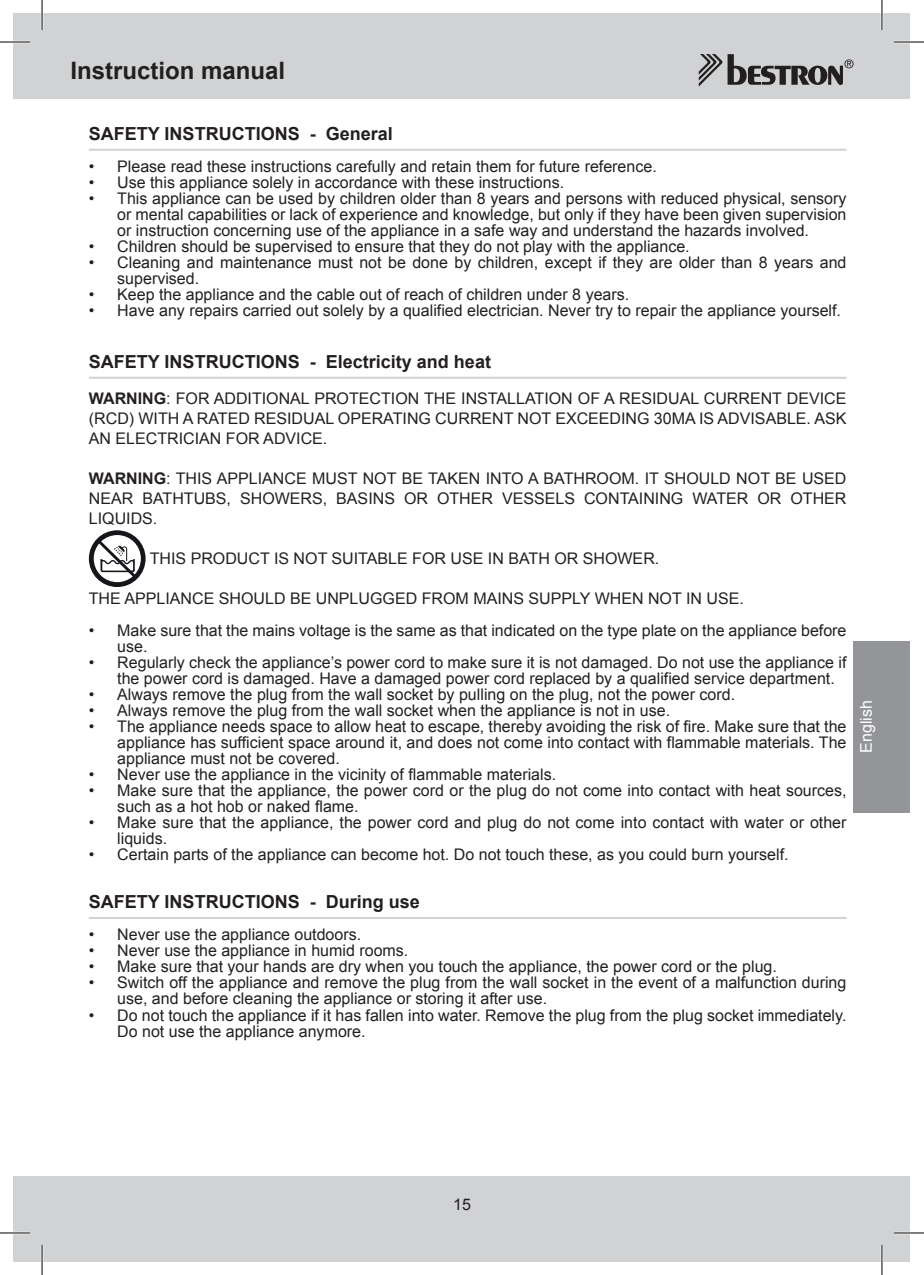
<style>
.page{position:relative;width:924px;height:1275px;background:#fff}
.page>*{position:absolute;margin:0;border:0;box-sizing:border-box;transform-origin:0 0}
.t1{font:700 24px "Arial";color:#231f20}
.t2{font:700 18px "Arial";color:#231f20}
.t3{font:16px/16px "Arial";color:#231f20}
.t4{font:16px "Arial";color:#fff}
.s1{font-weight:700}
</style>
<div class="page">
<div style="left:14px;top:14px;width:895px;height:85px;background:#d1d2d4"></div>
<div style="left:14px;top:1176px;width:895px;height:85px;background:#d1d2d4"></div>
<svg style="left:698px;top:54px;width:155px;height:33px"></svg>
<div style="left:853px;top:641px;width:56px;height:171px;background:#939598"></div>
<hr style="left:89px;top:149px;width:757px;height:2px;background:#d1d2d4">
<hr style="left:89px;top:377px;width:757px;height:2px;background:#d1d2d4">
<hr style="left:89px;top:917px;width:757px;height:2px;background:#d1d2d4">
<svg style="left:89px;top:530px;width:56px;height:57px"></svg>
<hr style="left:0;top:41px;width:30px;height:2px;background:#fff">
<hr style="left:893px;top:41px;width:30px;height:2px;background:#fff">
<hr style="left:0;top:1231px;width:30px;height:3px;background:#fff">
<hr style="left:893px;top:1231px;width:30px;height:3px;background:#fff">
<hr style="left:41px;top:0;width:2px;height:30px;background:#fff">
<hr style="left:41px;top:1245px;width:2px;height:30px;background:#fff">
<hr style="left:880px;top:0;width:2px;height:30px;background:#fff">
<hr style="left:880px;top:1245px;width:2px;height:30px;background:#fff">
<hr style="left:0;top:42px;width:30px;height:1px;background:#000">
<hr style="left:893px;top:42px;width:30px;height:1px;background:#000">
<hr style="left:0;top:1232px;width:30px;height:1px;background:#000">
<hr style="left:893px;top:1232px;width:30px;height:1px;background:#000">
<hr style="left:42px;top:0;width:1px;height:30px;background:#000">
<hr style="left:42px;top:1245px;width:1px;height:30px;background:#000">
<hr style="left:881px;top:0;width:1px;height:30px;background:#000">
<hr style="left:881px;top:1245px;width:1px;height:30px;background:#000">
<h1 class="t1" style="left:70px;top:62px;width:216px">INSTRUCTION MANUAL</h1>
<p class="t2" style="left:89px;top:127px;width:305px">SAFETY INSTRUCTIONS - GENERAL</p>
<p class="t3" style="left:89px;top:159px;width:569px">• Please read these instructions carefully and retain them for future reference.</p>
<p class="t3" style="left:89px;top:175px;width:476px">• Use this appliance solely in accordance with these instructions.</p>
<p class="t3" style="left:117px;top:191px;width:730px;text-align:justify;text-indent:-28px">• This appliance can be used by children older than 8 years and persons with reduced physical, sensory or mental capabilities or lack of experience and knowledge, but only if they have been given supervision or instruction concerning use of the appliance in a safe way and understand the hazards involved.</p>
<p class="t3" style="left:89px;top:239px;width:602px">• Children should be supervised to ensure that they do not play with the appliance.</p>
<p class="t3" style="left:117px;top:255px;width:730px;text-indent:-28px">• Cleaning and maintenance must not be done by children, except if they are older than 8 years and supervised.</p>
<p class="t3" style="left:89px;top:287px;width:541px">• Keep the appliance and the cable out of reach of children under 8 years.</p>
<p class="t3" style="left:89px;top:303px;width:753px">• Have any repairs carried out solely by a qualified electrician. Never try to repair the appliance yourself.</p>
<p class="t2" style="left:89px;top:355px;width:403px">SAFETY INSTRUCTIONS - ELECTRICITY AND HEAT</p>
<p class="t3" style="left:89px;top:389px;width:758px;line-height:20px;text-align:justify"><span class="s1">WARNING</span>: FOR ADDITIONAL PROTECTION THE INSTALLATION OF A RESIDUAL CURRENT DEVICE (RCD) WITH A RATED RESIDUAL OPERATING CURRENT NOT EXCEEDING 30MA IS ADVISABLE. ASK AN ELECTRICIAN FOR ADVICE.</p>
<p class="t3" style="left:89px;top:469px;width:758px;line-height:20px;text-align:justify"><span class="s1">WARNING</span>: THIS APPLIANCE MUST NOT BE TAKEN INTO A BATHROOM. IT SHOULD NOT BE USED NEAR BATHTUBS, SHOWERS, BASINS OR OTHER VESSELS CONTAINING WATER OR OTHER LIQUIDS.</p>
<p class="t3" style="left:150px;top:551px;width:511px">THIS PRODUCT IS NOT SUITABLE FOR USE IN BATH OR SHOWER.</p>
<p class="t3" style="left:89px;top:591px;width:656px">THE APPLIANCE SHOULD BE UNPLUGGED FROM MAINS SUPPLY WHEN NOT IN USE.</p>
<p class="t3" style="left:117px;top:623px;width:730px;text-indent:-28px">• Make sure that the mains voltage is the same as that indicated on the type plate on the appliance before use.</p>
<p class="t3" style="left:117px;top:655px;width:730px;text-indent:-28px">• Regularly check the appliance’s power cord to make sure it is not damaged. Do not use the appliance if the power cord is damaged. Have a damaged power cord replaced by a qualified service department.</p>
<p class="t3" style="left:89px;top:687px;width:647px">• Always remove the plug from the wall socket by pulling on the plug, not the power cord.</p>
<p class="t3" style="left:89px;top:703px;width:582px">• Always remove the plug from the wall socket when the appliance is not in use.</p>
<p class="t3" style="left:117px;top:719px;width:730px;text-align:justify;text-indent:-28px">• The appliance needs space to allow heat to escape, thereby avoiding the risk of fire. Make sure that the appliance has sufficient space around it, and does not come into contact with flammable materials. The appliance must not be covered.</p>
<p class="t3" style="left:89px;top:767px;width:468px">• Never use the appliance in the vicinity of flammable materials.</p>
<p class="t3" style="left:117px;top:783px;width:730px;text-indent:-28px">• Make sure that the appliance, the power cord or the plug do not come into contact with heat sources, such as a hot hob or naked flame.</p>
<p class="t3" style="left:117px;top:815px;width:730px;text-indent:-28px">• Make sure that the appliance, the power cord and plug do not come into contact with water or other liquids.</p>
<p class="t3" style="left:89px;top:847px;width:701px">• Certain parts of the appliance can become hot. Do not touch these, as you could burn yourself.</p>
<p class="t2" style="left:89px;top:895px;width:332px">SAFETY INSTRUCTIONS - DURING USE</p>
<p class="t3" style="left:89px;top:927px;width:274px">• Never use the appliance outdoors.</p>
<p class="t3" style="left:89px;top:943px;width:321px">• Never use the appliance in humid rooms.</p>
<p class="t3" style="left:89px;top:959px;width:689px">• Make sure that your hands are dry when you touch the appliance, the power cord or the plug.</p>
<p class="t3" style="left:117px;top:975px;width:730px;text-indent:-28px">• Switch off the appliance and remove the plug from the wall socket in the event of a malfunction during use, and before cleaning the appliance or storing it after use.</p>
<p class="t3" style="left:117px;top:1007px;width:730px;text-indent:-28px">• Do not touch the appliance if it has fallen into water. Remove the plug from the plug socket immediately.<br>Do not use the appliance anymore.</p>
<p class="t4" style="left:855px;top:753px;width:54px;rotate:-90deg">English</p>
<p class="t3" style="left:453px;top:1197px;width:19px">15</p>
</div>
